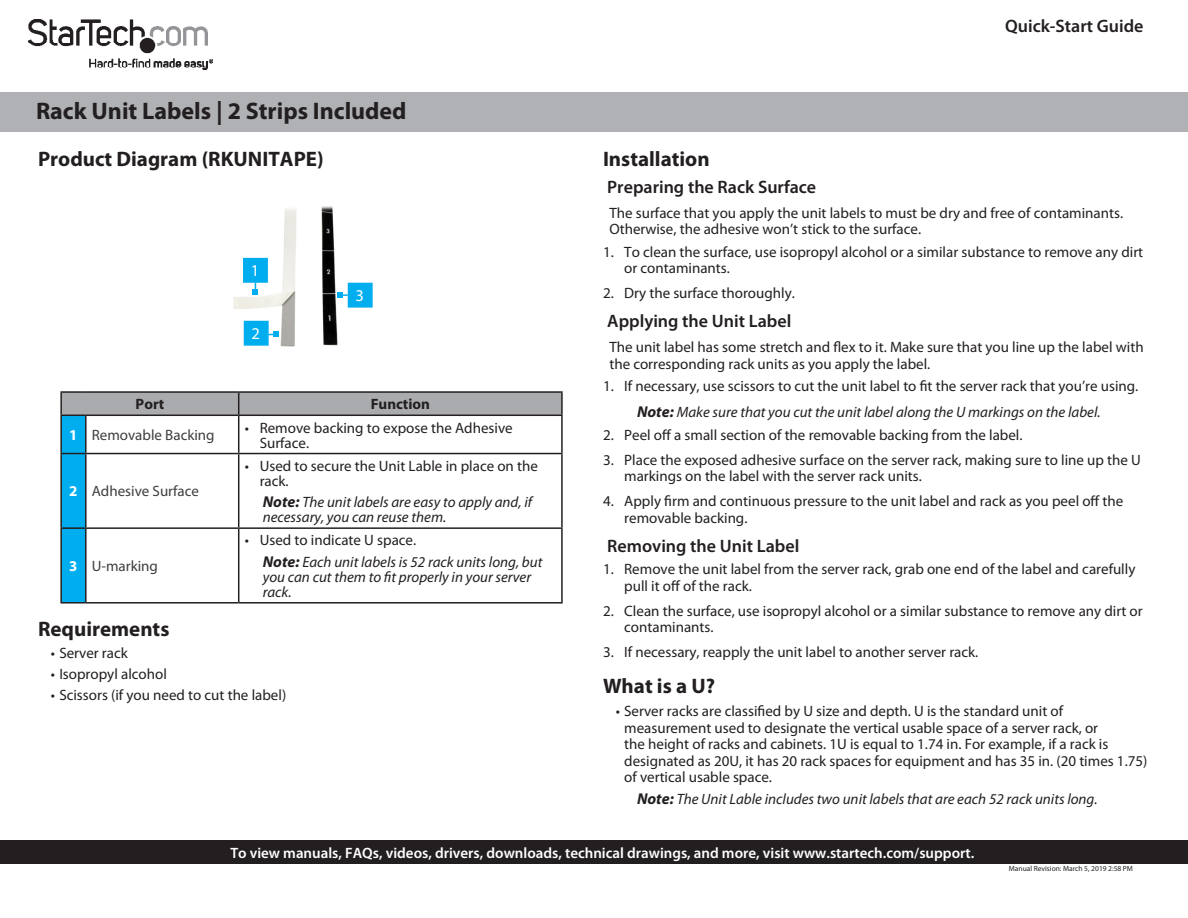
<style>
.page{position:relative;width:1188px;height:918px;background:#fff}
.page>*{position:absolute;margin:0;border:0;box-sizing:border-box;transform-origin:0 0}
.Title_Description{font:700 24px "Myriad Pro";color:#231f20}
.t1{font:700 21px "Myriad Pro";color:#231f20}
.t2{font:600 18px "Myriad Pro";color:#231f20}
.Calllout{font:16.5px "Myriad Pro";color:#fff}
.Text{font:15px/16.5px "Myriad Pro";color:#231f20}
.Table_Note{font:italic 15px/15px "Myriad Pro";color:#231f20}
.Note{font:italic 15px "Myriad Pro";color:#231f20}
.t3{font:600 15px "Myriad Pro";color:#fff}
.Table_Text{font:15px "Myriad Pro";color:#3e3e3f}
.Table_Heading{font:700 15px "Myriad Pro";color:#231f20}
.Table_Heading_Number{font:700 15px "Myriad Pro";color:#fff}
.t4{font:7.5px "Myriad Pro";color:#231f20}
.s1{font-weight:700;font-size:15.75px}
</style>
<div class="page">
<div style="left:0;top:92px;width:1188px;height:39px;background:#b0b1b5"></div>
<img style="left:28px;top:20px;width:184px;height:50px">
<div style="left:0;top:841px;width:1188px;height:23px;background:#231f20"></div>
<img style="left:233px;top:206px;width:140px;height:141px">
<hr style="left:60px;top:391px;width:26px;height:2px;background:#231f20">
<hr style="left:86px;top:391px;width:153px;height:2px;background:#231f20">
<hr style="left:239px;top:391px;width:324px;height:2px;background:#231f20">
<hr style="left:561px;top:393px;width:2px;height:22px;background:#231f20">
<hr style="left:239px;top:415px;width:324px;height:1px;background:#231f20">
<hr style="left:561px;top:416px;width:2px;height:37px;background:#231f20">
<svg style="left:60px;top:392px;width:502px;height:210px"></svg>
<hr style="left:60px;top:454px;width:2px;height:73px;background:#231f20">
<hr style="left:86px;top:453px;width:153px;height:1px;background:#231f20">
<hr style="left:85px;top:454px;width:2px;height:73px;background:#231f20">
<hr style="left:239px;top:453px;width:324px;height:1px;background:#231f20">
<hr style="left:238px;top:454px;width:1px;height:73px;background:#231f20">
<hr style="left:561px;top:454px;width:2px;height:73px;background:#231f20">
<hr style="left:60px;top:527px;width:26px;height:2px;background:#231f20">
<hr style="left:60px;top:529px;width:2px;height:73px;background:#231f20">
<hr style="left:86px;top:527px;width:153px;height:2px;background:#231f20">
<hr style="left:85px;top:529px;width:2px;height:73px;background:#231f20">
<hr style="left:239px;top:527px;width:324px;height:2px;background:#231f20">
<hr style="left:238px;top:529px;width:1px;height:73px;background:#231f20">
<hr style="left:561px;top:529px;width:2px;height:73px;background:#231f20">
<hr style="left:60px;top:602px;width:26px;height:2px;background:#231f20">
<hr style="left:86px;top:602px;width:153px;height:2px;background:#231f20">
<hr style="left:239px;top:602px;width:324px;height:2px;background:#231f20">
<div style="left:243px;top:258px;width:25px;height:25px;background:#00aeef;border:2px solid #00aeef"></div>
<svg style="left:252px;top:283px;width:6px;height:12px"></svg>
<div style="left:244px;top:321px;width:25px;height:25px;background:#00aeef;border:2px solid #00aeef"></div>
<svg style="left:268px;top:332px;width:11px;height:6px"></svg>
<div style="left:348px;top:283px;width:25px;height:25px;background:#00aeef;border:2px solid #00aeef"></div>
<svg style="left:337px;top:292px;width:11px;height:6px"></svg>
<p class="Title_Description" style="left:36px;top:95px;width:372px">Rack Unit Labels | 2 Strips Included</p>
<h1 class="t1" style="left:38px;top:145px;width:287px">Product Diagram (RKUNITAPE)</h1>
<p class="Calllout" style="left:251px;top:260px;width:10px">1</p>
<p class="Calllout" style="left:252px;top:323px;width:10px">2</p>
<p class="Calllout" style="left:356px;top:285px;width:10px">3</p>
<p class="Table_Heading" style="left:136px;top:394px;width:30px">Port</p>
<p class="Table_Heading" style="left:371px;top:394px;width:61px">Function</p>
<p class="Table_Heading_Number" style="left:69px;top:425px;width:10px">1</p>
<p class="Table_Text" style="left:92px;top:426px;width:124px">Removable Backing</p>
<p class="Text" style="left:260px;top:420px;width:255px;line-height:15px;text-indent:-15px">• Remove backing to expose the Adhesive<br>Surface.</p>
<p class="Table_Heading_Number" style="left:69px;top:482px;width:10px">2</p>
<p class="Table_Text" style="left:92px;top:482px;width:109px">Adhesive Surface</p>
<p class="Text" style="left:260px;top:458px;width:280px;line-height:15px;text-indent:-15px">• Used to secure the Unit Lable in place on the rack.</p>
<p class="Table_Note" style="left:263px;top:494px;width:271px"><span class="s1">Note:</span> The unit labels are easy to apply and, if necessary, you can reuse them.</p>
<p class="Table_Heading_Number" style="left:69px;top:556px;width:10px">3</p>
<p class="Table_Text" style="left:92px;top:557px;width:68px">U-marking</p>
<p class="Text" style="left:245px;top:532px;width:173px">• Used to indicate U space.</p>
<p class="Table_Note" style="left:263px;top:554px;width:281px"><span class="s1">Note:</span> Each unit labels is 52 rack units long, but you can cut them to fit properly in your server rack.</p>
<h1 class="t1" style="left:38px;top:615px;width:133px">Requirements</h1>
<p class="Text" style="left:51px;top:645px;width:79px">• Server rack</p>
<p class="Text" style="left:51px;top:666px;width:118px">• Isopropyl alcohol</p>
<p class="Text" style="left:51px;top:686px;width:237px">• Scissors (if you need to cut the label)</p>
<p class="t2" style="left:1005px;top:14px;width:140px">Quick-Start Guide</p>
<h1 class="t1" style="left:603px;top:145px;width:108px">Installation</h1>
<h2 class="t2" style="left:607px;top:175px;width:211px">Preparing the Rack Surface</h2>
<p class="Text" style="left:609px;top:204px;width:515px">The surface that you apply the unit labels to must be dry and free of contaminants.<br>Otherwise, the adhesive won’t stick to the surface.</p>
<p class="Text" style="left:624px;top:243px;width:520px;text-indent:-21px">1. To clean the surface, use isopropyl alcohol or a similar substance to remove any dirt or contaminants.</p>
<p class="Text" style="left:603px;top:285px;width:193px">2. Dry the surface thoroughly.</p>
<h2 class="t2" style="left:607px;top:310px;width:186px">Applying the Unit Label</h2>
<p class="Text" style="left:609px;top:339px;width:536px">The unit label has some stretch and flex to it. Make sure that you line up the label with the corresponding rack units as you apply the label.</p>
<p class="Text" style="left:603px;top:378px;width:537px">1. If necessary, use scissors to cut the unit label to fit the server rack that you’re using.</p>
<p class="Note" style="left:637px;top:403px;width:465px"><span class="s1">Note:</span> Make sure that you cut the unit label along the U markings on the label.</p>
<p class="Text" style="left:603px;top:426px;width:421px">2. Peel off a small section of the removable backing from the label.</p>
<p class="Text" style="left:624px;top:451px;width:518px;text-indent:-21px">3. Place the exposed adhesive surface on the server rack, making sure to line up the U markings on the label with the server rack units.</p>
<p class="Text" style="left:624px;top:493px;width:501px;text-indent:-21px">4. Apply firm and continuous pressure to the unit label and rack as you peel off the removable backing.</p>
<h2 class="t2" style="left:607px;top:534px;width:194px">Removing the Unit Label</h2>
<p class="Text" style="left:624px;top:561px;width:513px;text-indent:-21px">1. Remove the unit label from the server rack, grab one end of the label and carefully pull it off of the rack.</p>
<p class="Text" style="left:624px;top:602px;width:520px;text-indent:-21px">2. Clean the surface, use isopropyl alcohol or a similar substance to remove any dirt or contaminants.</p>
<p class="Text" style="left:603px;top:644px;width:377px">3. If necessary, reapply the unit label to another server rack.</p>
<h1 class="t1" style="left:603px;top:673px;width:114px">What is a U?</h1>
<p class="Text" style="left:624px;top:703px;width:525px;text-indent:-9px">• Server racks are classified by U size and depth. U is the standard unit of measurement used to designate the vertical usable space of a server rack, or<br>the height of racks and cabinets. 1U is equal to 1.74 in. For example, if a rack is designated as 20U, it has 20 rack spaces for equipment and has 35 in. (20 times 1.75) of vertical usable space.</p>
<p class="Note" style="left:637px;top:789px;width:462px"><span class="s1">Note:</span> The Unit Lable includes two unit labels that are each 52 rack units long.</p>
<p class="t3" style="left:230px;top:844px;width:745px">To view manuals, FAQs, videos, drivers, downloads, technical drawings, and more, visit www.startech.com/support.</p>
<p class="t4" style="left:1009px;top:863px;width:126px">Manual Revision: March 5, 2019 2:58 PM</p>
</div>
